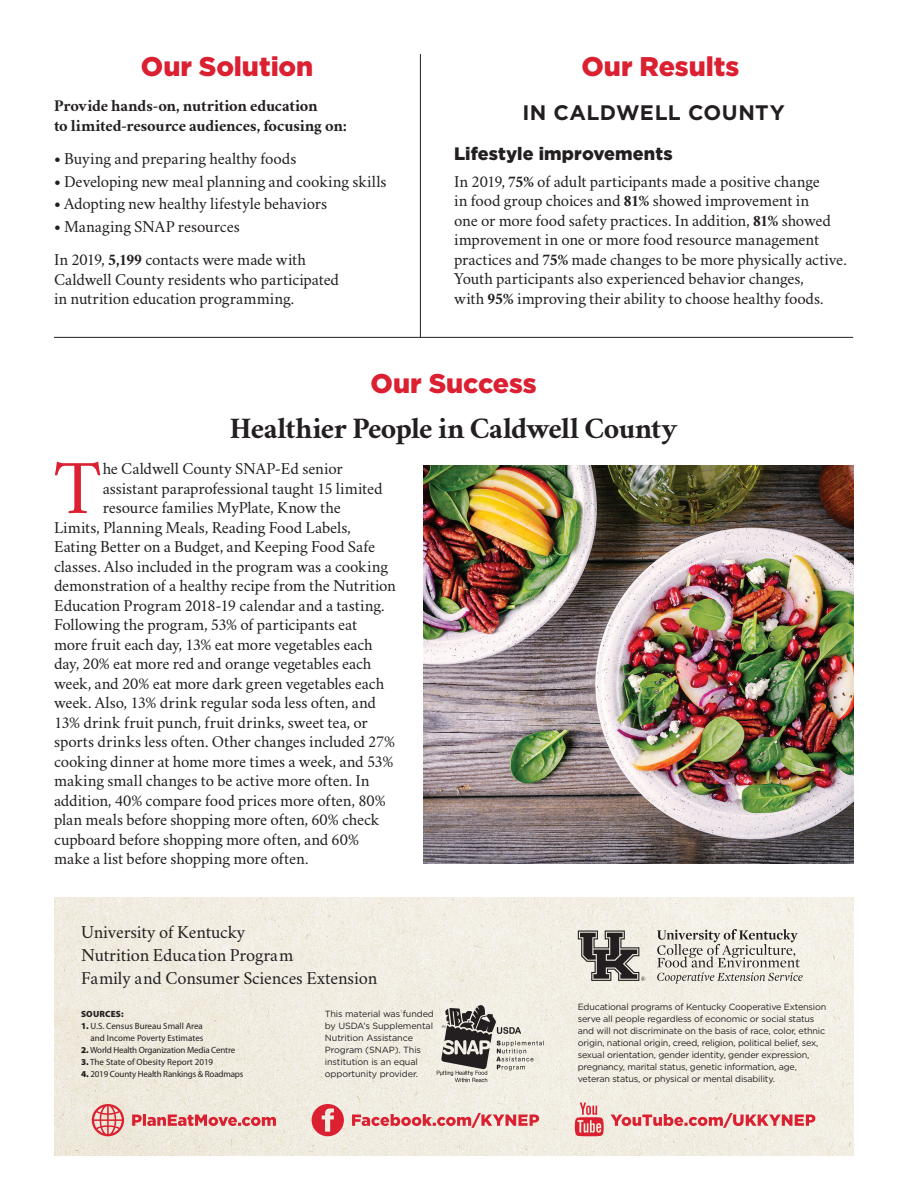
<style>
.page{position:relative;width:918px;height:1188px;background:#fff}
.page>*{position:absolute;margin:0;border:0;box-sizing:border-box;transform-origin:0 0}
.Body{font:75.45px "Crimson";color:#da2031}
.Headline{font:700 30px "Crimson";letter-spacing:-.02em;color:#231f20}
.Section_Heading{font:900 27px "Gotham";color:#da2031}
.Body_Front{font:700 21px "Gotham";letter-spacing:.02em;color:#231f20}
.Body-2{font:18px "Crimson";letter-spacing:-.01em;color:#231f20}
.Subhead{font:900 18px "Gotham";letter-spacing:.005em;color:#231f20}
.Body-3{font:16.5px "Crimson";letter-spacing:-.01em;color:#231f20}
.Body_Front-2{font:16.5px/19.5px "Crimson";letter-spacing:-.01em;color:#231f20}
.Body_Front-3{font:700 16.5px/19.5px "Crimson";letter-spacing:-.01em;color:#231f20}
.Body-4{font:16.5px "Crimson";letter-spacing:.01em;color:#231f20}
.t1{font:9px/12px "Gotham";letter-spacing:-.02em;color:#231f20}
.Sources{font:9px/12px "Myriad Pro";letter-spacing:-.01em;color:#231f20;text-align:right}
.Sources-2{font:900 9px "Myriad Pro";letter-spacing:.02em;color:#231f20}
.s1{font-weight:700}
.s2{font-weight:900}
</style>
<div class="page">
<img style="left:54px;top:897px;width:799px;height:259px">
<hr style="left:420px;top:54px;width:1px;height:283px;background:#231f20">
<hr style="left:54px;top:337px;width:799px;height:1px;background:#231f20">
<svg style="left:578px;top:931px;width:67px;height:50px;background:#8c8883"></svg>
<svg style="left:657px;top:929px;width:146px;height:54px;background:#cdc9c1"></svg>
<svg style="left:437px;top:1005px;width:107px;height:77px;background:#b7b3ac"></svg>
<img style="left:423px;top:466px;width:430px;height:398px">
<svg style="left:312px;top:1104px;width:32px;height:32px"></svg>
<svg style="left:352px;top:1113px;width:187px;height:15px;background:#e79c9c"></svg>
<svg style="left:132px;top:1114px;width:144px;height:12px;background:#e48486"></svg>
<svg style="left:92px;top:1104px;width:32px;height:32px"></svg>
<svg style="left:611px;top:1113px;width:204px;height:15px;background:#e89d9d"></svg>
<svg style="left:575px;top:1103px;width:29px;height:33px"></svg>
<p class="Section_Heading" style="left:141px;top:47px;width:174px">Our Solution</p>
<p class="Section_Heading" style="left:581px;top:47px;width:159px">Our Results</p>
<p class="Body_Front-3" style="left:54px;top:96px;width:295px">Provide hands-on, nutrition education<br>to limited-resource audiences, focusing on:</p>
<p class="Body_Front-2" style="left:54px;top:148px;width:244px"><span class="s1">•</span> Buying and preparing healthy foods</p>
<p class="Body_Front-2" style="left:54px;top:170px;width:334px"><span class="s1">•</span> Developing new meal planning and cooking skills</p>
<p class="Body_Front-2" style="left:54px;top:193px;width:275px"><span class="s1">•</span> Adopting new healthy lifestyle behaviors</p>
<p class="Body_Front-2" style="left:54px;top:216px;width:187px"><span class="s1">•</span> Managing SNAP resources</p>
<p class="Body_Front-2" style="left:54px;top:249px;width:287px">In 2019, <span class="s1">5,199</span> contacts were made with<br>Caldwell County residents who participated in nutrition education programming.</p>
<p class="Body_Front" style="left:522px;top:99px;width:264px">IN CALDWELL COUNTY</p>
<p class="Subhead" style="left:454px;top:142px;width:220px">Lifestyle improvements</p>
<p class="Body_Front-2" style="left:454px;top:170px;width:394px">In 2019, <span class="s1">75%</span> of adult participants made a positive change<br>in food group choices and <span class="s1">81%</span> showed improvement in<br>one or more food safety practices. In addition, <span class="s1">81%</span> showed improvement in one or more food resource management practices and <span class="s1">75%</span> made changes to be more physically active.<br>Youth participants also experienced behavior changes,<br>with <span class="s1">95%</span> improving their ability to choose healthy foods.</p>
<p class="Section_Heading" style="left:371px;top:364px;width:167px">Our Success</p>
<p class="Headline" style="left:230px;top:406px;width:449px">Healthier People in Caldwell County</p>
<p class="Body" style="left:54px;top:437px;width:49px">T</p>
<p class="Body-3" style="left:103px;top:457px;width:242px">he Caldwell County SNAP-Ed senior</p>
<p class="Body-3" style="left:103px;top:477px;width:281px">assistant paraprofessional taught 15 limited</p>
<p class="Body-3" style="left:103px;top:496px;width:240px">resource families MyPlate, Know the</p>
<p class="Body-3" style="left:54px;top:516px;width:298px">Limits, Planning Meals, Reading Food Labels,</p>
<p class="Body-3" style="left:54px;top:535px;width:323px">Eating Better on a Budget, and Keeping Food Safe</p>
<p class="Body-3" style="left:54px;top:555px;width:336px">classes. Also included in the program was a cooking</p>
<p class="Body-3" style="left:54px;top:574px;width:344px">demonstration of a healthy recipe from the Nutrition</p>
<p class="Body-3" style="left:54px;top:594px;width:332px">Education Program 2018-19 calendar and a tasting.</p>
<p class="Body-3" style="left:54px;top:613px;width:305px">Following the program, 53% of participants eat</p>
<p class="Body-3" style="left:54px;top:633px;width:320px">more fruit each day, 13% eat more vegetables each</p>
<p class="Body-3" style="left:54px;top:652px;width:319px">day, 20% eat more red and orange vegetables each</p>
<p class="Body-3" style="left:54px;top:672px;width:332px">week, and 20% eat more dark green vegetables each</p>
<p class="Body-3" style="left:54px;top:691px;width:323px">week. Also, 13% drink regular soda less often, and</p>
<p class="Body-4" style="left:54px;top:711px;width:315px">13% drink fruit punch, fruit drinks, sweet tea, or</p>
<p class="Body-3" style="left:54px;top:730px;width:343px">sports drinks less often. Other changes included 27%</p>
<p class="Body-3" style="left:54px;top:750px;width:341px">cooking dinner at home more times a week, and 53%</p>
<p class="Body-3" style="left:54px;top:769px;width:317px">making small changes to be active more often. In</p>
<p class="Body-3" style="left:54px;top:789px;width:333px">addition, 40% compare food prices more often, 80%</p>
<p class="Body-3" style="left:54px;top:808px;width:327px">plan meals before shopping more often, 60% check</p>
<p class="Body-3" style="left:54px;top:828px;width:307px">cupboard before shopping more often, and 60%</p>
<p class="Body-3" style="left:54px;top:847px;width:256px">make a list before shopping more often.</p>
<p class="Body-2" style="left:81px;top:920px;width:166px">University of Kentucky</p>
<p class="Body-2" style="left:81px;top:943px;width:214px">Nutrition Education Program</p>
<p class="Body-2" style="left:81px;top:966px;width:298px">Family and Consumer Sciences Extension</p>
<p class="Sources-2" style="left:81px;top:1009px;width:44px">SOURCES:</p>
<p class="Sources" style="left:81px;top:1020px;width:124px"><span class="s2">1.</span> U.S. Census Bureau Small Area and Income Poverty Estimates</p>
<p class="Sources" style="left:81px;top:1044px;width:156px"><span class="s2">2.</span> World Health Organization Media Centre</p>
<p class="Sources" style="left:81px;top:1056px;width:134px"><span class="s2">3.</span> The State of Obesity Report 2019</p>
<p class="Sources" style="left:81px;top:1068px;width:164px"><span class="s2">4.</span> 2019 County Health Rankings &amp; Roadmaps</p>
<p class="t1" style="left:325px;top:1008px;width:111px">This material was funded by USDA’s Supplemental<br>Nutrition Assistance<br>Program (SNAP). This institution is an equal opportunity provider.</p>
<p class="t1" style="left:578px;top:1001px;width:250px">Educational programs of Kentucky Cooperative Extension serve all people regardless of economic or social status and will not discriminate on the basis of race, color, ethnic origin, national origin, creed, religion, political belief, sex, sexual orientation, gender identity, gender expression, pregnancy, marital status, genetic information, age, veteran status, or physical or mental disability.</p>
</div>
